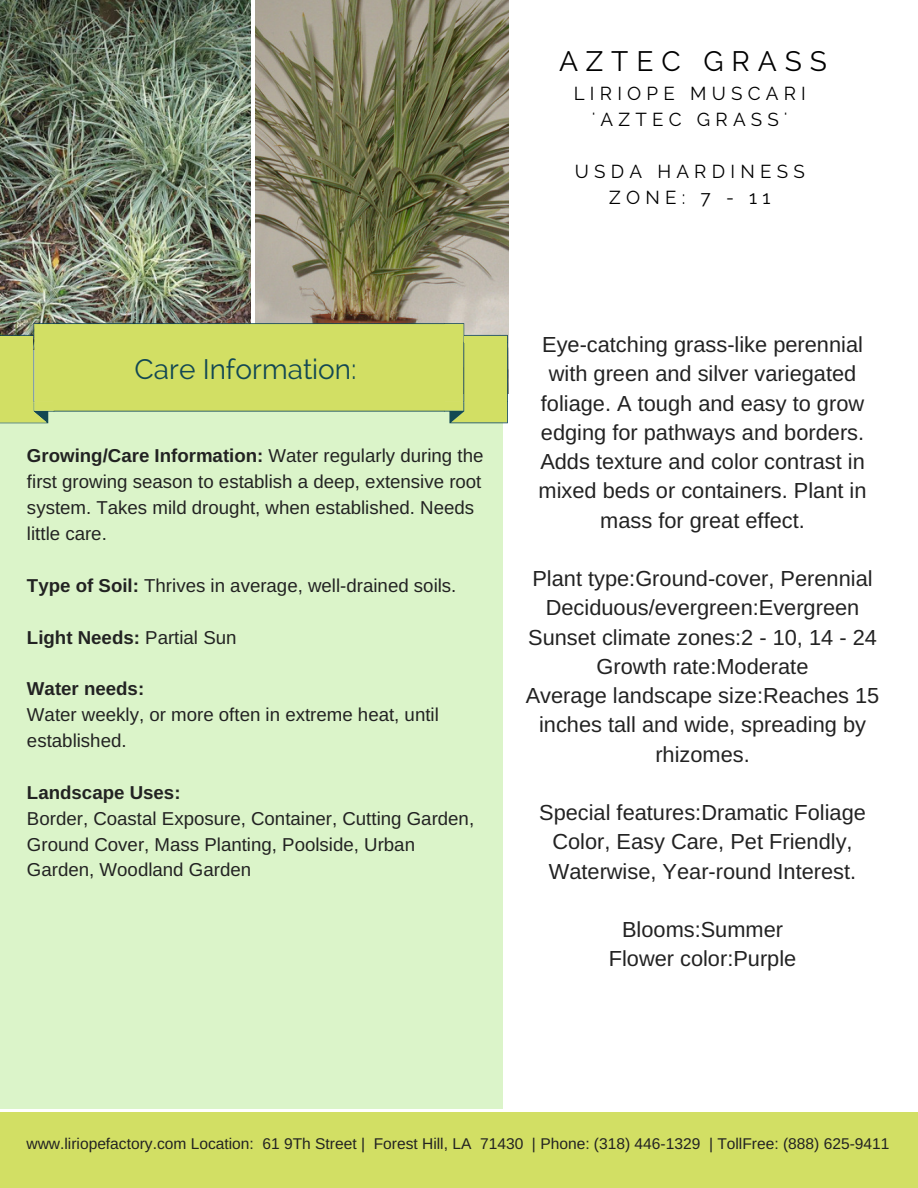
<style>
.page{position:relative;width:918px;height:1188px;background:#fff}
.page>*{position:absolute;margin:0;border:0;box-sizing:border-box;transform-origin:0 0}
.t1{font:28.05px "Raleway";color:#134853}
.t2{font:28.05px "Raleway";letter-spacing:.28em;color:#000}
.t3{font:21.75px/29.2px "Arimo";color:#222;text-align:center}
.t4{font:18.75px/25.8px "Arimo";color:#222}
.t5{font:18.75px/25.8px "Raleway";letter-spacing:.28em;color:#000;text-align:center}
.t6{font:700 18.75px "Arimo";color:#222}
.t7{font:15.6px "Arimo";color:#222}
.s1{font-weight:700}
.s2{font-weight:400}
</style>
<div class="page">
<img style="left:255px;top:0;width:253px;height:323px">
<img style="left:0;top:0;width:251px;height:323px">
<div style="left:0;top:404px;width:502px;height:705px;background:#dbf4c9"></div>
<div style="left:0;top:1112px;width:918px;height:76px;background:#d2df64"></div>
<svg style="left:0;top:323px;width:508px;height:100px;background:#cddc6d"></svg>
<p class="t2" style="left:559px;top:45px;width:269px">AZTEC GRASS</p>
<p class="t5" style="left:574px;top:81px;width:234px">LIRIOPE MUSCARI 'AZTEC GRASS'</p>
<p class="t5" style="left:575px;top:158px;width:231px">USDA HARDINESS<br>ZONE: 7 - 11</p>
<p class="t1" style="left:135px;top:353px;width:224px">Care Information:</p>
<p class="t4" style="left:27px;top:443px;width:458px"><span class="s1">Growing/Care Information:</span> Water regularly during the first growing season to establish a deep, extensive root system. Takes mild drought, when established. Needs little care.</p>
<p class="t4" style="left:27px;top:572px;width:431px"><span class="s1">Type of Soil:</span> Thrives in average, well-drained soils.</p>
<p class="t6" style="left:27px;top:627px;width:211px">Light Needs: <span class="s2">Partial Sun</span></p>
<p class="t6" style="left:27px;top:678px;width:119px">Water needs:</p>
<p class="t4" style="left:27px;top:702px;width:413px">Water weekly, or more often in extreme heat, until established.</p>
<p class="t6" style="left:27px;top:782px;width:155px">Landscape Uses:</p>
<p class="t4" style="left:27px;top:805px;width:449px">Border, Coastal Exposure, Container, Cutting Garden,<br>Ground Cover, Mass Planting, Poolside, Urban<br>Garden, Woodland Garden</p>
<p class="t3" style="left:539px;top:330px;width:330px">Eye-catching grass-like perennial with green and silver variegated foliage. A tough and easy to grow edging for pathways and borders.<br>Adds texture and color contrast in mixed beds or containers. Plant in mass for great effect.</p>
<p class="t3" style="left:526px;top:564px;width:355px">Plant type:Ground-cover, Perennial<br>Deciduous/evergreen:Evergreen<br>Sunset climate zones:2 - 10, 14 - 24<br>Growth rate:Moderate<br>Average landscape size:Reaches 15 inches tall and wide, spreading by rhizomes.</p>
<p class="t3" style="left:539px;top:798px;width:328px">Special features:Dramatic Foliage<br>Color, Easy Care, Pet Friendly,<br>Waterwise, Year-round Interest.</p>
<p class="t3" style="left:609px;top:915px;width:189px">Blooms:Summer<br>Flower color:Purple</p>
<p class="t7" style="left:26px;top:1135px;width:864px">www.liriopefactory.com Location: 61 9Th Street | Forest Hill, LA 71430 | Phone: (318) 446-1329 | TollFree: (888) 625-9411</p>
</div>
